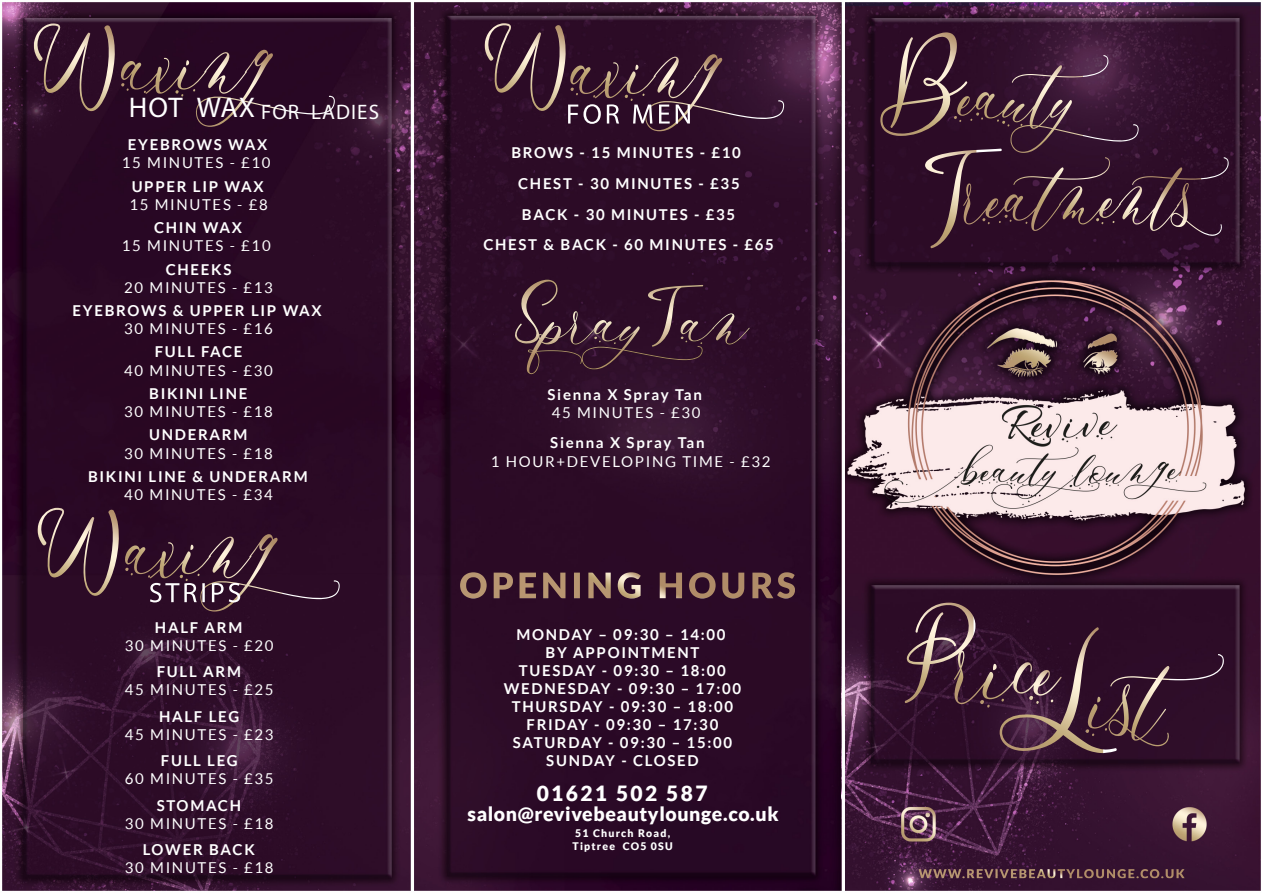
<style>
.page{position:relative;width:1263px;height:893px;background:#fff}
.page>*{position:absolute;margin:0;border:0;box-sizing:border-box;transform-origin:0 0}
.t1{font:21px "Myriad Pro";letter-spacing:.05em;color:#fff}
.t2{font:900 21px "Lato";letter-spacing:.115em;color:#fff}
.t3{font:900 19.5px "Lato";letter-spacing:.03em;color:#fff}
.t4{font:700 15px/18px "Lato";letter-spacing:.115em;color:#fff;text-align:center}
.t5{font:15px "Lato";letter-spacing:.11em;color:#fff}
.t6{font:900 10.5px/12.6px "Lato";letter-spacing:.115em;color:#fff}
.s1{font-size:28.5px}
</style>
<div class="page">
<img style="left:2px;top:2px;width:1259px;height:889px">
<img style="left:608px;top:56px;width:101px;height:41px">
<img style="left:485px;top:23px;width:81px;height:88px">
<img style="left:159px;top:52px;width:101px;height:40px">
<img style="left:34px;top:23px;width:81px;height:89px">
<img style="left:954px;top:652px;width:45px;height:52px">
<img style="left:1117px;top:654px;width:106px;height:77px">
<img style="left:905px;top:602px;width:71px;height:101px">
<img style="left:987px;top:56px;width:120px;height:65px">
<img style="left:880px;top:32px;width:87px;height:104px">
<img style="left:1102px;top:158px;width:126px;height:65px">
<img style="left:925px;top:149px;width:77px;height:99px">
<img style="left:999px;top:627px;width:118px;height:126px">
<img style="left:1117px;top:869px;width:42px;height:9px">
<img style="left:618px;top:572px;width:177px;height:26px">
<img style="left:568px;top:104px;width:122px;height:20px">
<img style="left:163px;top:536px;width:102px;height:41px">
<img style="left:38px;top:508px;width:81px;height:88px">
<img style="left:150px;top:583px;width:90px;height:19px">
<svg style="left:515px;top:280px;width:235px;height:94px"></svg>
<h1 class="t1" style="left:129px;top:99px;width:252px"><span class="s1">HOT WAX</span> FOR LADIES</h1>
<p class="t4" style="left:128px;top:136px;width:141px">EYEBROWS WAX</p>
<p class="t5" style="left:122px;top:155px;width:150px">15 MINUTES - £10</p>
<p class="t4" style="left:483px;top:137px;width:292px;line-height:30.6px">BROWS - 15 MINUTES - £10<br>CHEST - 30 MINUTES - £35<br>BACK - 30 MINUTES - £35<br>CHEST &amp; BACK - 60 MINUTES - £65</p>
<p class="t4" style="left:132px;top:177px;width:133px">UPPER LIP WAX</p>
<p class="t5" style="left:129px;top:196px;width:140px">15 MINUTES - £8</p>
<p class="t4" style="left:154px;top:218px;width:89px">CHIN WAX</p>
<p class="t5" style="left:122px;top:238px;width:150px">15 MINUTES - £10</p>
<p class="t4" style="left:166px;top:260px;width:67px">CHEEKS</p>
<p class="t5" style="left:124px;top:279px;width:150px">20 MINUTES - £13</p>
<p class="t4" style="left:73px;top:301px;width:251px">EYEBROWS &amp; UPPER LIP WAX</p>
<p class="t5" style="left:124px;top:320px;width:150px">30 MINUTES - £16</p>
<p class="t4" style="left:155px;top:343px;width:89px">FULL FACE</p>
<p class="t5" style="left:124px;top:362px;width:150px">40 MINUTES - £30</p>
<p class="t4" style="left:149px;top:384px;width:100px">BIKINI LINE</p>
<p class="t5" style="left:124px;top:403px;width:150px">30 MINUTES - £18</p>
<p class="t4" style="left:149px;top:426px;width:100px">UNDERARM</p>
<p class="t5" style="left:124px;top:445px;width:150px">30 MINUTES - £18</p>
<p class="t4" style="left:88px;top:467px;width:221px">BIKINI LINE &amp; UNDERARM</p>
<p class="t5" style="left:124px;top:486px;width:150px">40 MINUTES - £34</p>
<p class="t4" style="left:155px;top:618px;width:89px">HALF ARM</p>
<p class="t5" style="left:125px;top:637px;width:150px">30 MINUTES - £20</p>
<p class="t4" style="left:157px;top:662px;width:86px">FULL ARM</p>
<p class="t5" style="left:125px;top:681px;width:150px">45 MINUTES - £25</p>
<p class="t4" style="left:159px;top:707px;width:82px">HALF LEG</p>
<p class="t5" style="left:125px;top:726px;width:150px">45 MINUTES - £23</p>
<p class="t4" style="left:161px;top:751px;width:78px">FULL LEG</p>
<p class="t5" style="left:125px;top:770px;width:150px">60 MINUTES - £35</p>
<p class="t4" style="left:157px;top:796px;width:86px">STOMACH</p>
<p class="t5" style="left:125px;top:815px;width:150px">30 MINUTES - £18</p>
<p class="t4" style="left:143px;top:840px;width:114px">LOWER BACK</p>
<p class="t5" style="left:125px;top:859px;width:150px">30 MINUTES - £18</p>
<p class="t4" style="left:547px;top:385px;width:156px">Sienna X Spray Tan</p>
<p class="t5" style="left:552px;top:404px;width:150px">45 MINUTES - £30</p>
<p class="t4" style="left:550px;top:434px;width:156px">Sienna X Spray Tan</p>
<p class="t5" style="left:491px;top:453px;width:281px">1 HOUR+DEVELOPING TIME - £32</p>
<p class="t4" style="left:504px;top:625px;width:239px">MONDAY – 09:30 – 14:00<br>BY APPOINTMENT<br>TUESDAY - 09:30 – 18:00<br>WEDNESDAY - 09:30 – 17:00<br>THURSDAY - 09:30 – 18:00<br>FRIDAY - 09:30 – 17:30<br>SATURDAY - 09:30 – 15:00<br>SUNDAY - CLOSED</p>
<h1 class="t2" style="left:537px;top:781px;width:172px">01621 502 587</h1>
<h2 class="t3" style="left:468px;top:802px;width:313px">salon@revivebeautylounge.co.uk</h2>
<p class="t6" style="left:573px;top:827px;width:102px">51 Church Road,<br>Tiptree CO5 0SU</p>
</div>
